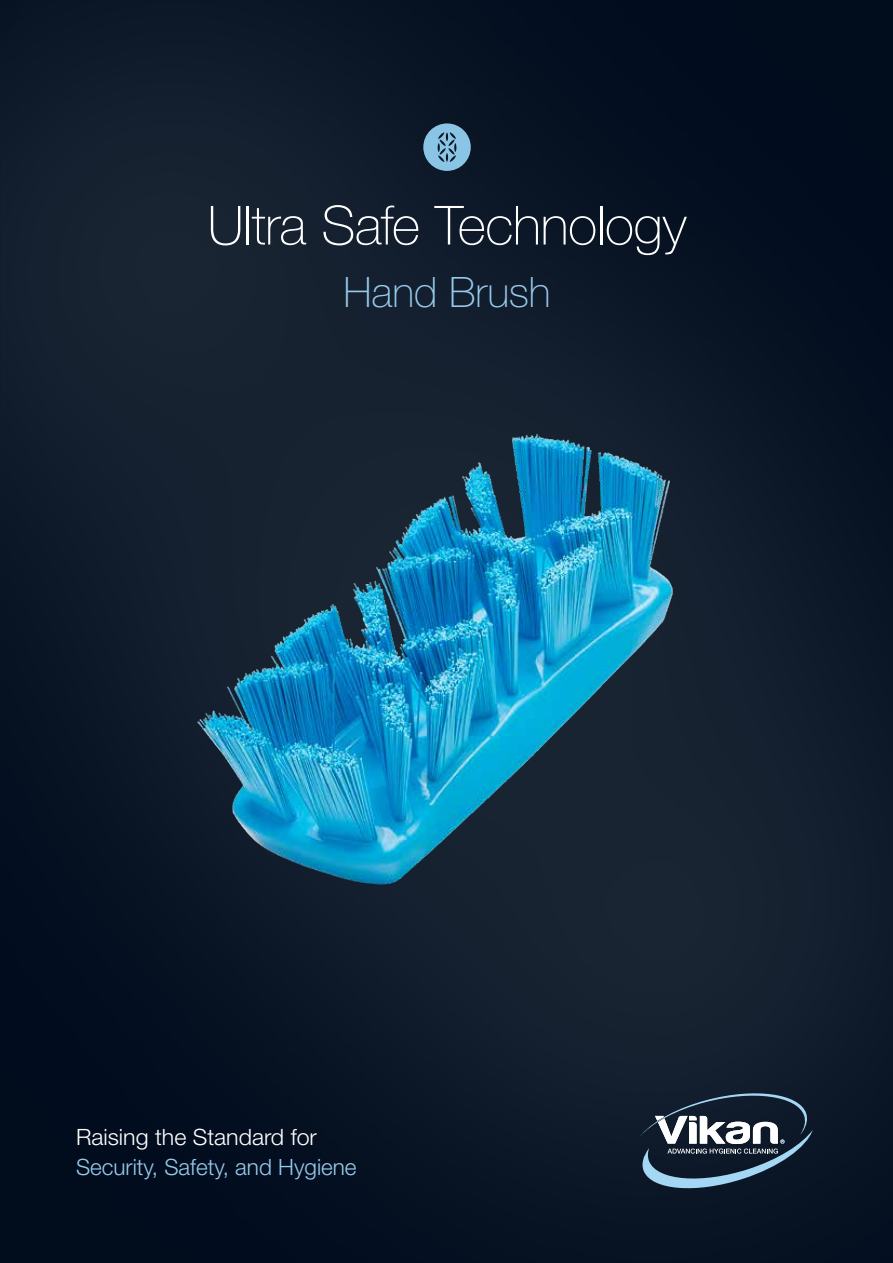
<style>
.page{position:relative;width:893px;height:1263px;background:#fff}
.page>*{position:absolute;margin:0;border:0;box-sizing:border-box;transform-origin:0 0}
.t1{font:100 54px "Helvetica Neue LT Std";letter-spacing:-.01em;color:#fff}
.t2{font:100 42px "Helvetica Neue LT Std";letter-spacing:-.005em;color:#97caeb}
.t3{font:300 22.5px "Helvetica Neue LT Std";color:#97caeb}
.t4{font:300 22.5px "Helvetica Neue LT Std";color:#fff}
</style>
<div class="page">
<img style="left:0;top:0;width:893px;height:1263px">
<img style="left:189px;top:426px;width:494px;height:470px">
<svg style="left:423px;top:123px;width:48px;height:48px;background:#638fab"></svg>
<svg style="left:640px;top:1087px;width:173px;height:107px;background:#364454"></svg>
<h1 class="t1" style="left:207px;top:194px;width:481px">Ultra Safe Technology</h1>
<h2 class="t2" style="left:343px;top:268px;width:209px">Hand Brush</h2>
<p class="t4" style="left:76px;top:1123px;width:242px">Raising the Standard for</p>
<p class="t3" style="left:76px;top:1153px;width:282px">Security, Safety, and Hygiene</p>
</div>
